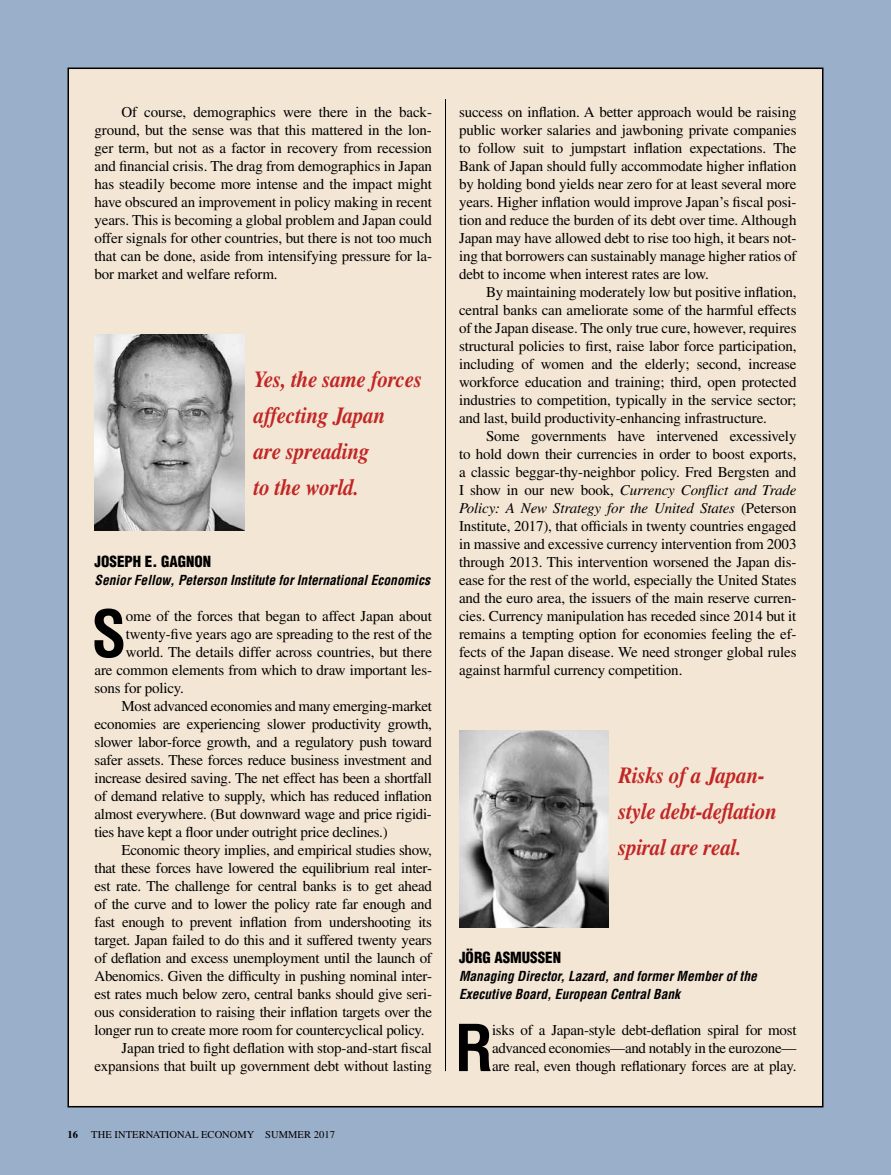
<style>
.page{position:relative;width:891px;height:1175px;background:#fff}
.page>*{position:absolute;margin:0;border:0;box-sizing:border-box;transform-origin:0 0}
.t1{font:700 condensed 63px "Helvetica LT Std";color:#000}
.t2{font:italic 700 23.1px/36px "Times LT Std";letter-spacing:-.01em;color:#c12624;scale:.91 1}
.t3{font:15px/18px "Times LT Std";letter-spacing:-.02em;color:#000;text-align:justify}
.t4{font:900 condensed 15px "Helvetica LT Std";color:#000}
.t5{font:italic 700 condensed 13.5px/18px "Helvetica LT Std";color:#000}
.t6{font:10.5px "Times LT Std";letter-spacing:.005em;color:#000}
.t7{font:700 10.5px "Times LT Std";color:#000}
.s1{font-style:italic}
</style>
<div class="page">
<div style="left:0;top:0;width:891px;height:1174px;background:#9aafca"></div>
<div style="left:68px;top:68px;width:755px;height:1038px;background:#f4e6d5"></div>
<hr style="left:445px;top:99px;width:1px;height:972px;background:#000">
<img style="left:94px;top:334px;width:150px;height:197px">
<img style="left:459px;top:730px;width:150px;height:197px">
<p class="t3" style="left:94px;top:103px;width:339px;text-indent:27px">Of course, demographics were there in the back&shy;ground, but the sense was that this mattered in the lon&shy;ger term, but not as a factor in recovery from recession and financial crisis. The drag from demographics in Japan has steadily become more intense and the impact might have obscured an improvement in policy making in recent years. This is becoming a global problem and Japan could offer signals for other countries, but there is not too much that can be done, aside from intensifying pressure for la&shy;bor market and welfare reform.</p>
<h2 class="t2" style="left:254px;top:361px;width:187px">Yes, the same forces affecting Japan<br>are spreading<br>to the world.</h2>
<p class="t4" style="left:94px;top:552px;width:118px">JOSEPH E. GAGNON</p>
<p class="t5" style="left:94px;top:571px;width:337px">Senior Fellow, Peterson Institute for International Economics</p>
<h1 class="t1" style="left:91px;top:594px;width:37px">S</h1>
<p class="t3" style="left:126px;top:607px;width:308px">ome of the forces that began to affect Japan about</p>
<p class="t3" style="left:126px;top:625px;width:308px">twenty-five years ago are spreading to the rest of the</p>
<p class="t3" style="left:126px;top:643px;width:308px">world. The details differ across countries, but there</p>
<p class="t3" style="left:95px;top:661px;width:339px">are common elements from which to draw important les-</p>
<p class="t3" style="left:95px;top:679px;width:91px">sons for policy.</p>
<p class="t3" style="left:122px;top:697px;width:312px">Most advanced economies and many emerging-market</p>
<p class="t3" style="left:95px;top:715px;width:339px">economies are experiencing slower productivity growth,</p>
<p class="t3" style="left:95px;top:733px;width:339px">slower labor-force growth, and a regulatory push toward</p>
<p class="t3" style="left:95px;top:751px;width:339px">safer assets. These forces reduce business investment and</p>
<p class="t3" style="left:95px;top:769px;width:339px">increase desired saving. The net effect has been a shortfall</p>
<p class="t3" style="left:95px;top:787px;width:339px">of demand relative to supply, which has reduced inflation</p>
<p class="t3" style="left:95px;top:805px;width:339px">almost everywhere. (But downward wage and price rigidi-</p>
<p class="t3" style="left:95px;top:823px;width:295px">ties have kept a floor under outright price declines.)</p>
<p class="t3" style="left:122px;top:841px;width:312px">Economic theory implies, and empirical studies show,</p>
<p class="t3" style="left:95px;top:859px;width:339px">that these forces have lowered the equilibrium real inter-</p>
<p class="t3" style="left:95px;top:877px;width:339px">est rate. The challenge for central banks is to get ahead</p>
<p class="t3" style="left:95px;top:895px;width:339px">of the curve and to lower the policy rate far enough and</p>
<p class="t3" style="left:95px;top:913px;width:339px">fast enough to prevent inflation from undershooting its</p>
<p class="t3" style="left:95px;top:931px;width:339px">target. Japan failed to do this and it suffered twenty years</p>
<p class="t3" style="left:95px;top:949px;width:339px">of deflation and excess unemployment until the launch of</p>
<p class="t3" style="left:95px;top:967px;width:339px">Abenomics. Given the difficulty in pushing nominal inter-</p>
<p class="t3" style="left:95px;top:985px;width:339px">est rates much below zero, central banks should give seri-</p>
<p class="t3" style="left:95px;top:1003px;width:339px">ous consideration to raising their inflation targets over the</p>
<p class="t3" style="left:95px;top:1021px;width:332px">longer run to create more room for countercyclical policy.</p>
<p class="t3" style="left:122px;top:1039px;width:312px">Japan tried to fight deflation with stop-and-start fiscal</p>
<p class="t3" style="left:95px;top:1057px;width:339px">expansions that built up government debt without lasting</p>
<p class="t7" style="left:68px;top:1128px;width:12px">16</p>
<p class="t6" style="left:91px;top:1128px;width:245px">The International Economy Summer 2017</p>
<p class="t3" style="left:459px;top:103px;width:339px">success on inflation. A better approach would be raising public worker salaries and jawboning private companies to follow suit to jumpstart inflation expectations. The Bank of Japan should fully accommodate higher inflation by holding bond yields near zero for at least several more years. Higher inflation would improve Japan’s fiscal posi&shy;tion and reduce the burden of its debt over time. Although Japan may have allowed debt to rise too high, it bears not&shy;ing that borrowers can sustainably manage higher ratios of debt to income when interest rates are low.</p>
<p class="t3" style="left:459px;top:283px;width:339px;text-indent:27px">By maintaining moderately low but positive inflation, central banks can ameliorate some of the harmful effects of the Japan disease. The only true cure, however, requires structural policies to first, raise labor force participation, including of women and the elderly; second, increase workforce education and training; third, open protected industries to competition, typically in the service sector; and last, build productivity-enhancing infrastructure.</p>
<p class="t3" style="left:459px;top:427px;width:339px;text-indent:27px">Some governments have intervened excessively to hold down their currencies in order to boost exports, a classic beggar-thy-neighbor policy. Fred Bergsten and I show in our new book, <span class="s1">Currency Conflict and Trade Policy: A New Strategy for the United States</span> (Peterson Institute, 2017), that officials in twenty countries engaged in massive and excessive currency intervention from 2003 through 2013. This intervention worsened the Japan dis&shy;ease for the rest of the world, especially the United States and the euro area, the issuers of the main reserve curren&shy;cies. Currency manipulation has receded since 2014 but it remains a tempting option for economies feeling the ef&shy;fects of the Japan disease. We need stronger global rules against harmful currency competition.</p>
<h2 class="t2" style="left:618px;top:757px;width:176px">Risks of a Japan&shy;style debt-deflation spiral are real.</h2>
<p class="t4" style="left:459px;top:948px;width:104px">JÖRG ASMUSSEN</p>
<p class="t5" style="left:459px;top:967px;width:299px">Managing Director, Lazard, and former Member of the<br>Executive Board, European Central Bank</p>
<h1 class="t1" style="left:455px;top:1008px;width:40px">R</h1>
<p class="t3" style="left:492px;top:1021px;width:306px">isks of a Japan-style debt-deflation spiral for most advanced economies—and notably in the eurozone— are real, even though reflationary forces are at play.</p>
</div>
